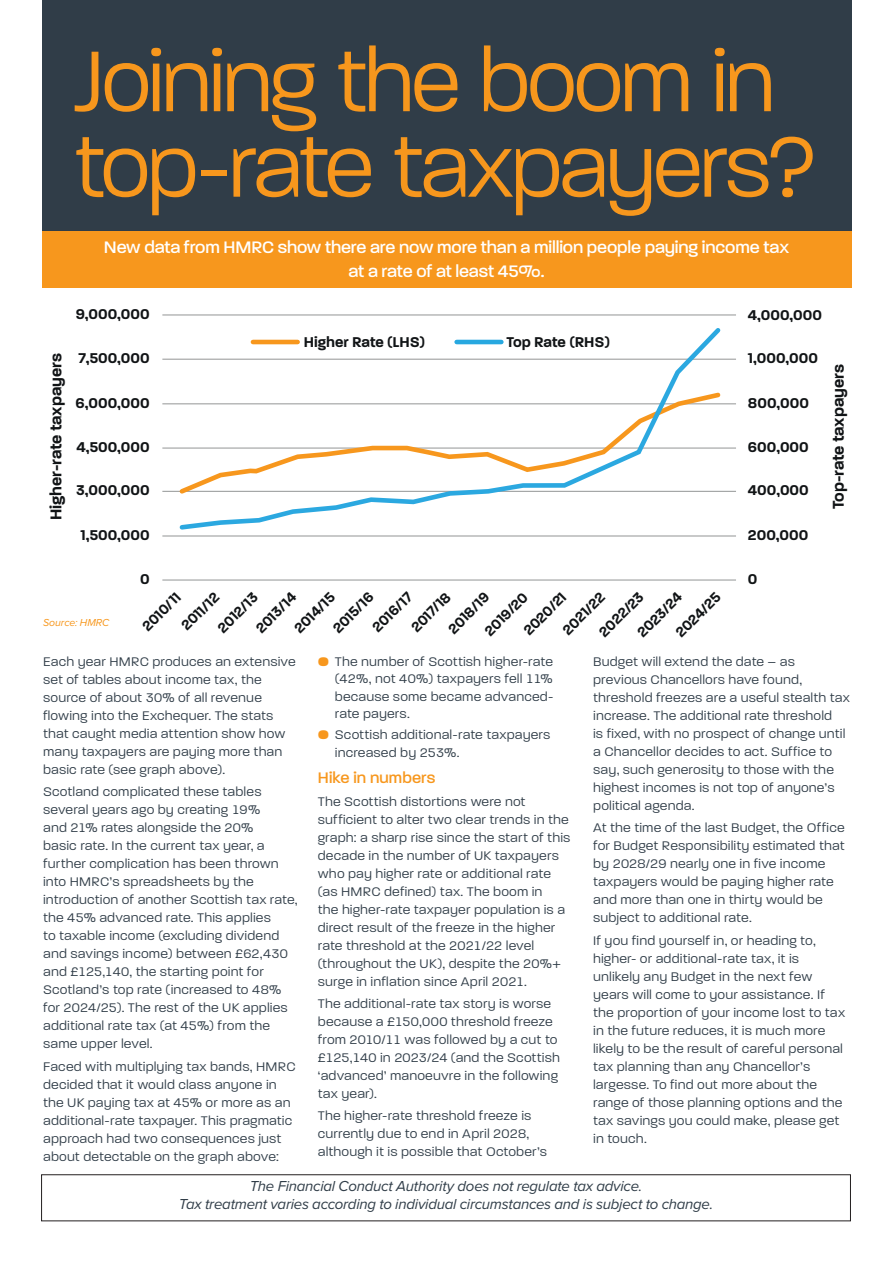
<style>
.page{position:relative;width:893px;height:1263px;background:#fff}
.page>*{position:absolute;margin:0;border:0;box-sizing:border-box;transform-origin:0 0}
.t1{font:93px "Paralucent Text";letter-spacing:-.05em;color:#f7971d;scale:.95 1}
.t2{font:500 18px "Paralucent";letter-spacing:-.01em;color:#fff}
.t3{font:600 16.95px "Paralucent";color:#111416}
.t4{font:500 16.5px "Paralucent";letter-spacing:.005em;color:#f7971d}
.t5{font:600 15.3px "Paralucent";color:#111416}
.t6{font:600 15.3px "Paralucent";color:#111416;scale:.96 1}
.t7{font:italic 15px "Proxima Nova";letter-spacing:-.015em;color:#303d48}
.t8{font:13.5px/18px "Paralucent Text";letter-spacing:.01em;color:#303d48}
.t9{font:italic 10.5px "Proxima Nova";letter-spacing:-.005em;color:#f7971d}
.s1{font-family:"Paralucent";font-weight:600;color:#f7971d}
</style>
<div class="page">
<div style="left:43px;top:0;width:808px;height:242px;background:#303d48"></div>
<div style="left:43px;top:231px;width:808px;height:56px;background:#f7971d"></div>
<div style="left:41px;top:1174px;width:810px;height:47px;border:1px solid #231f20"></div>
<hr style="left:162px;top:579px;width:574px;height:1px;background:#939595">
<hr style="left:162px;top:535px;width:574px;height:1px;background:#939595">
<hr style="left:162px;top:491px;width:574px;height:1px;background:#939595">
<hr style="left:162px;top:448px;width:574px;height:1px;background:#939595">
<hr style="left:162px;top:403px;width:574px;height:1px;background:#939595">
<hr style="left:162px;top:359px;width:574px;height:1px;background:#939595">
<hr style="left:162px;top:314px;width:574px;height:1px;background:#939595">
<svg style="left:177px;top:328px;width:547px;height:202px"></svg>
<hr style="left:253px;top:340px;width:45px;height:4px;background:#f7971d">
<hr style="left:457px;top:340px;width:44px;height:4px;background:#27a8e0">
<p class="t1" style="left:73px;top:27px;width:741px">Joining the boom in</p>
<p class="t1" style="left:73px;top:113px;width:785px">top-rate taxpayers?</p>
<p class="t2" style="left:104px;top:236px;width:687px">New data from HMRC show there are now more than a million people paying income tax</p>
<p class="t2" style="left:349px;top:260px;width:197px">at a rate of at least 45%.</p>
<p class="t5" style="left:76px;top:305px;width:75px">9,000,000</p>
<p class="t5" style="left:304px;top:333px;width:123px">Higher Rate (LHS)</p>
<p class="t5" style="left:506px;top:333px;width:105px">Top Rate (RHS)</p>
<p class="t5" style="left:748px;top:306px;width:76px">4,000,000</p>
<p class="t5" style="left:748px;top:349px;width:72px">1,000,000</p>
<p class="t5" style="left:78px;top:349px;width:73px">7,500,000</p>
<p class="t3" style="left:46px;top:520px;width:169px;rotate:-90deg">Higher-rate taxpayers</p>
<p class="t3" style="left:828px;top:509px;width:147px;rotate:-90deg">Top-rate taxpayers</p>
<p class="t5" style="left:76px;top:394px;width:76px">6,000,000</p>
<p class="t5" style="left:748px;top:394px;width:63px">800,000</p>
<p class="t5" style="left:748px;top:438px;width:62px">600,000</p>
<p class="t5" style="left:76px;top:438px;width:75px">4,500,000</p>
<p class="t5" style="left:748px;top:481px;width:62px">400,000</p>
<p class="t5" style="left:76px;top:481px;width:75px">3,000,000</p>
<p class="t5" style="left:80px;top:526px;width:71px">1,500,000</p>
<p class="t5" style="left:748px;top:526px;width:62px">200,000</p>
<p class="t9" style="left:43px;top:615px;width:68px">Source: HMRC</p>
<p class="t5" style="left:140px;top:570px;width:11px">0</p>
<p class="t6" style="left:368px;top:623px;width:53px;rotate:-45deg">2016/17</p>
<p class="t6" style="left:633px;top:628px;width:60px;rotate:-45deg">2023/24</p>
<p class="t6" style="left:252px;top:624px;width:54px;rotate:-45deg">2013/14</p>
<p class="t6" style="left:558px;top:626px;width:57px;rotate:-45deg">2021/22</p>
<p class="t6" style="left:138px;top:622px;width:51px;rotate:-45deg">2010/11</p>
<p class="t6" style="left:177px;top:621px;width:51px;rotate:-45deg">2011/12</p>
<p class="t6" style="left:671px;top:628px;width:61px;rotate:-45deg">2024/25</p>
<p class="t6" style="left:290px;top:624px;width:55px;rotate:-45deg">2014/15</p>
<p class="t6" style="left:444px;top:625px;width:55px;rotate:-45deg">2018/19</p>
<p class="t6" style="left:329px;top:624px;width:55px;rotate:-45deg">2015/16</p>
<p class="t6" style="left:481px;top:626px;width:58px;rotate:-45deg">2019/20</p>
<p class="t6" style="left:407px;top:623px;width:53px;rotate:-45deg">2017/18</p>
<p class="t6" style="left:595px;top:628px;width:60px;rotate:-45deg">2022/23</p>
<p class="t6" style="left:213px;top:624px;width:54px;rotate:-45deg">2012/13</p>
<p class="t6" style="left:519px;top:626px;width:58px;rotate:-45deg">2020/21</p>
<p class="t5" style="left:748px;top:570px;width:11px">0</p>
<p class="t8" style="left:43px;top:653px;width:254px">Each year HMRC produces an extensive set of tables about income tax, the source of about 30% of all revenue flowing into the Exchequer. The stats that caught media attention show how many taxpayers are paying more than basic rate (see graph above).</p>
<p class="t8" style="left:43px;top:783px;width:256px">Scotland complicated these tables several years ago by creating 19%<br>and 21% rates alongside the 20%<br>basic rate. In the current tax year, a further complication has been thrown into HMRC’s spreadsheets by the introduction of another Scottish tax rate, the 45% advanced rate. This applies<br>to taxable income (excluding dividend and savings income) between £62,430 and £125,140, the starting point for Scotland’s top rate (increased to 48% for 2024/25). The rest of the UK applies additional rate tax (at 45%) from the same upper level.</p>
<p class="t8" style="left:43px;top:1057px;width:254px">Faced with multiplying tax bands, HMRC decided that it would class anyone in the UK paying tax at 45% or more as an additional-rate taxpayer. This pragmatic approach had two consequences just about detectable on the graph above:</p>
<p class="t8" style="left:335px;top:653px;width:220px;line-height:17.2px;text-align:justify;text-indent:-17px"><span class="s1">•</span> The number of Scottish higher-rate (42%, not 40%) taxpayers fell 11% because some became advanced&shy;rate payers.</p>
<p class="t8" style="left:335px;top:726px;width:217px;line-height:17.2px;text-indent:-17px"><span class="s1">•</span> Scottish additional-rate taxpayers increased by 253%.</p>
<p class="t4" style="left:318px;top:768px;width:119px">Hike in numbers</p>
<p class="t8" style="left:318px;top:792px;width:254px">The Scottish distortions were not sufficient to alter two clear trends in the graph: a sharp rise since the start of this decade in the number of UK taxpayers who pay higher rate or additional rate (as HMRC defined) tax. The boom in<br>the higher-rate taxpayer population is a direct result of the freeze in the higher rate threshold at the 2021/22 level (throughout the UK), despite the 20%+ surge in inflation since April 2021.</p>
<p class="t8" style="left:318px;top:994px;width:244px">The additional-rate tax story is worse because a £150,000 threshold freeze from 2010/11 was followed by a cut to £125,140 in 2023/24 (and the Scottish ‘advanced’ manoeuvre in the following tax year).</p>
<p class="t8" style="left:318px;top:1107px;width:231px">The higher-rate threshold freeze is currently due to end in April 2028, although it is possible that October’s</p>
<p class="t8" style="left:593px;top:653px;width:258px">Budget will extend the date – as previous Chancellors have found, threshold freezes are a useful stealth tax increase. The additional rate threshold<br>is fixed, with no prospect of change until a Chancellor decides to act. Suffice to say, such generosity to those with the highest incomes is not top of anyone’s political agenda.</p>
<p class="t8" style="left:593px;top:819px;width:253px">At the time of the last Budget, the Office for Budget Responsibility estimated that by 2028/29 nearly one in five income taxpayers would be paying higher rate and more than one in thirty would be subject to additional rate.</p>
<p class="t8" style="left:593px;top:931px;width:253px">If you find yourself in, or heading to, higher- or additional-rate tax, it is unlikely any Budget in the next few years will come to your assistance. If the proportion of your income lost to tax in the future reduces, it is much more likely to be the result of careful personal tax planning than any Chancellor’s largesse. To find out more about the range of those planning options and the tax savings you could make, please get in touch.</p>
<p class="t7" style="left:250px;top:1175px;width:394px">The Financial Conduct Authority does not regulate tax advice.</p>
<p class="t7" style="left:179px;top:1193px;width:536px">Tax treatment varies according to individual circumstances and is subject to change.</p>
</div>
